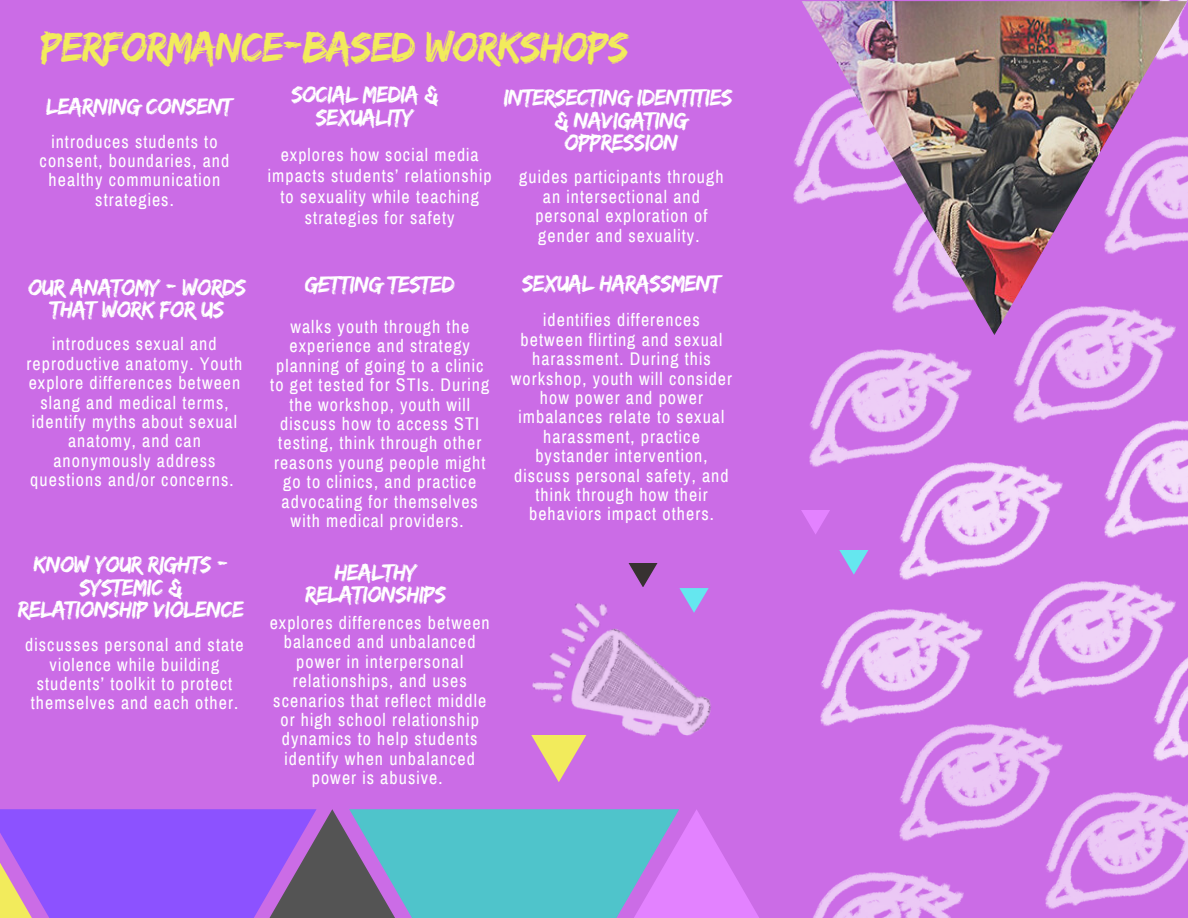
<style>
.page{position:relative;width:1188px;height:918px;background:#cb6ce6}
.page>*{position:absolute;margin:0;border:0;box-sizing:border-box;transform-origin:0 0}
.t1{font:43.65px "Edo";letter-spacing:-.03em;color:#f2eb5c}
.t2{font:23.85px/22.4px "Edo";letter-spacing:-.03em;color:#fff;text-align:center}
.t3{font:17.85px/19.4px "Archivo Narrow";letter-spacing:.06em;color:#fff;text-align:center}
</style>
<div class="page">
<img style="left:793px;top:139px;width:9px;height:65px">
<svg style="left:801px;top:510px;width:29px;height:24px"></svg>
<svg style="left:839px;top:550px;width:29px;height:24px"></svg>
<img style="left:899px;top:462px;width:164px;height:118px">
<img style="left:1104px;top:420px;width:84px;height:118px">
<img style="left:820px;top:609px;width:163px;height:117px">
<img style="left:1005px;top:558px;width:171px;height:140px">
<img style="left:809px;top:349px;width:173px;height:137px">
<img style="left:1013px;top:335px;width:174px;height:108px">
<img style="left:1160px;top:0;width:28px;height:55px">
<img style="left:892px;top:701px;width:171px;height:140px">
<img style="left:813px;top:872px;width:151px;height:46px">
<img style="left:1037px;top:769px;width:151px;height:140px">
<img style="left:1145px;top:621px;width:43px;height:160px">
<svg style="left:0;top:809px;width:759px;height:109px"></svg>
<svg style="left:545px;top:759px;width:28px;height:23px"></svg>
<svg style="left:628px;top:563px;width:30px;height:23px"></svg>
<img style="left:531px;top:586px;width:180px;height:173px">
<img style="left:802px;top:1px;width:385px;height:334px">
<h1 class="t1" style="left:41px;top:21px;width:590px">PERFORMANCE-BASED WORKSHOPS</h1>
<h2 class="t2" style="left:46px;top:95px;width:188px">LEARNING CONSENT</h2>
<p class="t3" style="left:40px;top:132px;width:191px">introduces students to consent, boundaries, and healthy communication strategies.</p>
<h2 class="t2" style="left:291px;top:83px;width:148px">SOCIAL MEDIA &amp;<br>SEXUALITY</h2>
<p class="t3" style="left:268px;top:145px;width:225px;line-height:20.9px">explores how social media impacts students’ relationship to sexuality while teaching strategies for safety</p>
<h2 class="t2" style="left:503px;top:86px;width:231px">INTERSECTING IDENTITIES &amp; NAVIGATING<br>OPPRESSION</h2>
<p class="t3" style="left:519px;top:168px;width:206px">guides participants through an intersectional and personal exploration of gender and sexuality.</p>
<h2 class="t2" style="left:28px;top:275px;width:220px">OUR ANATOMY - WORDS<br>THAT WORK FOR US</h2>
<p class="t3" style="left:27px;top:335px;width:217px">introduces sexual and reproductive anatomy. Youth explore differences between slang and medical terms, identify myths about sexual anatomy, and can anonymously address questions and/or concerns.</p>
<h2 class="t2" style="left:305px;top:273px;width:152px">GETTING TESTED</h2>
<p class="t3" style="left:270px;top:317px;width:221px">walks youth through the experience and strategy planning of going to a clinic to get tested for STIs. During the workshop, youth will discuss how to access STI testing, think through other reasons young people might go to clinics, and practice advocating for themselves with medical providers.</p>
<h2 class="t2" style="left:18px;top:553px;width:228px">KNOW YOUR RIGHTS -<br>SYSTEMIC &amp;<br>RELATIONSHIP VIOLENCE</h2>
<h2 class="t2" style="left:305px;top:561px;width:143px">HEALTHY<br>RELATIONSHIPS</h2>
<p class="t3" style="left:270px;top:613px;width:222px">explores differences between balanced and unbalanced power in interpersonal relationships, and uses scenarios that reflect middle or high school relationship dynamics to help students identify when unbalanced power is abusive.</p>
<p class="t3" style="left:25px;top:635px;width:220px">discusses personal and state violence while building students’ toolkit to protect themselves and each other.</p>
<h2 class="t2" style="left:522px;top:272px;width:200px">SEXUAL HARASSMENT</h2>
<p class="t3" style="left:511px;top:311px;width:223px">identifies differences between flirting and sexual harassment. During this workshop, youth will consider how power and power imbalances relate to sexual harassment, practice bystander intervention, discuss personal safety, and think through how their behaviors impact others.</p>
</div>
